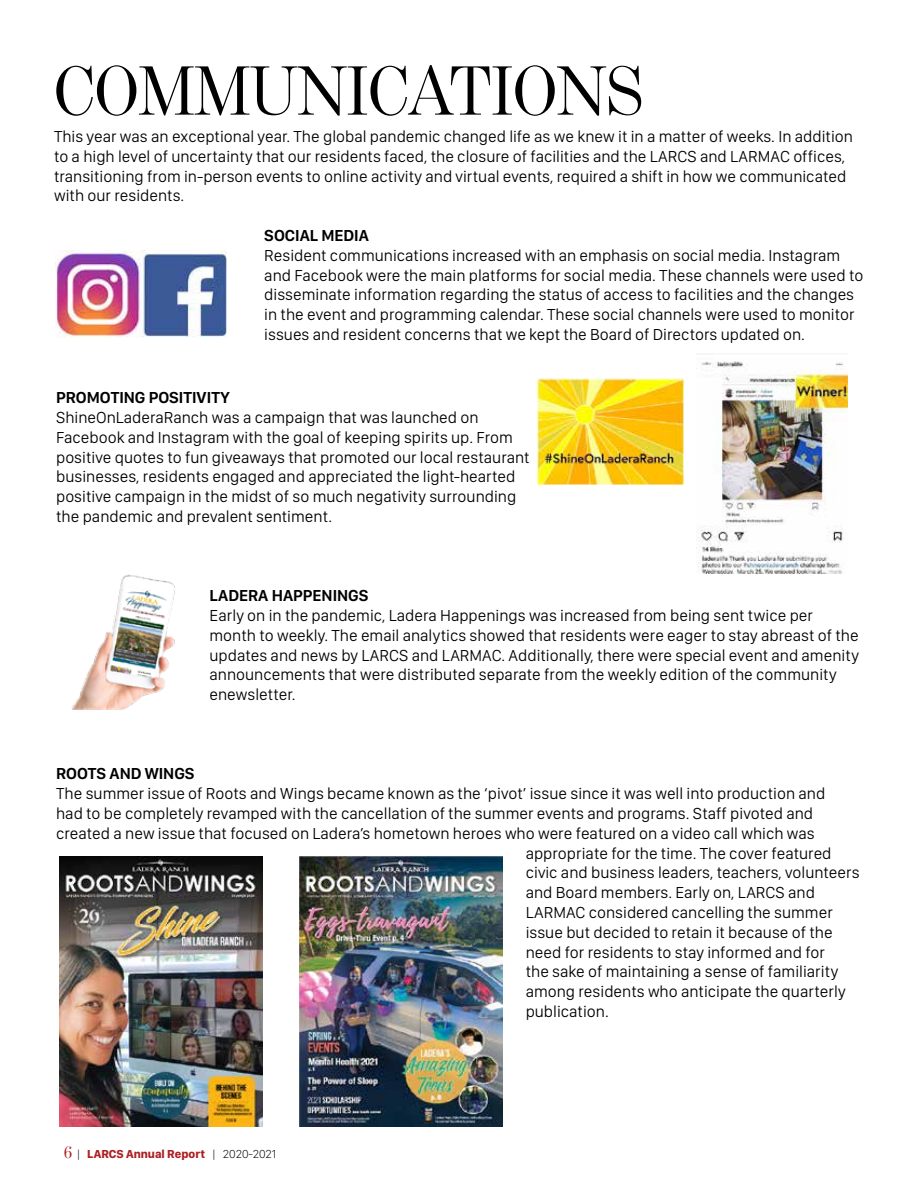
<style>
.page{position:relative;width:918px;height:1188px;background:#fff}
.page>*{position:absolute;margin:0;border:0;box-sizing:border-box;transform-origin:0 0}
.t1{font:70.5px "Benton Mod Disp";color:#000}
.t2{font:300 16.5px/19.8px "SF Compact Display";color:#000}
.t3{font:600 16.5px "SF Compact Display";color:#000}
.t4{font:700 12px "SF Compact Display";color:#ad1f23}
.s1{font-family:"Benton Mod Disp";font-weight:400;font-size:18px;color:#ae2025}
.s2{font-weight:100;color:#000}
</style>
<div class="page">
<img style="left:299px;top:856px;width:204px;height:271px">
<img style="left:56px;top:251px;width:171px;height:86px">
<img style="left:59px;top:856px;width:204px;height:271px">
<img style="left:537px;top:378px;width:147px;height:107px">
<img style="left:71px;top:574px;width:104px;height:135px">
<img style="left:696px;top:353px;width:152px;height:220px">
<h1 class="t1" style="left:54px;top:52px;width:591px">COMMUNICATIONS</h1>
<p class="t2" style="left:54px;top:126px;width:800px">This year was an exceptional year. The global pandemic changed life as we knew it in a matter of weeks. In addition to a high level of uncertainty that our residents faced, the closure of facilities and the LARCS and LARMAC offices, transitioning from in-person events to online activity and virtual events, required a shift in how we communicated with our residents.</p>
<p class="t3" style="left:264px;top:222px;width:106px">SOCIAL MEDIA</p>
<p class="t2" style="left:264px;top:245px;width:601px">Resident communications increased with an emphasis on social media. Instagram and Facebook were the main platforms for social media. These channels were used to disseminate information regarding the status of access to facilities and the changes in the event and programming calendar. These social channels were used to monitor issues and resident concerns that we kept the Board of Directors updated on.</p>
<p class="t3" style="left:56px;top:384px;width:175px">PROMOTING POSITIVITY</p>
<p class="t2" style="left:56px;top:407px;width:475px">ShineOnLaderaRanch was a campaign that was launched on Facebook and Instagram with the goal of keeping spirits up. From positive quotes to fun giveaways that promoted our local restaurant businesses, residents engaged and appreciated the light-hearted positive campaign in the midst of so much negativity surrounding the pandemic and prevalent sentiment.</p>
<p class="t3" style="left:210px;top:582px;width:160px">LADERA HAPPENINGS</p>
<p class="t2" style="left:210px;top:605px;width:651px">Early on in the pandemic, Ladera Happenings was increased from being sent twice per month to weekly. The email analytics showed that residents were eager to stay abreast of the updates and news by LARCS and LARMAC. Additionally, there were special event and amenity announcements that were distributed separate from the weekly edition of the community enewsletter.</p>
<p class="t3" style="left:56px;top:760px;width:140px">ROOTS AND WINGS</p>
<p class="t2" style="left:56px;top:784px;width:771px">The summer issue of Roots and Wings became known as the ‘pivot’ issue since it was well into production and</p>
<p class="t2" style="left:56px;top:803px;width:758px">had to be completely revamped with the cancellation of the summer events and programs. Staff pivoted and</p>
<p class="t2" style="left:56px;top:823px;width:760px">created a new issue that focused on Ladera’s hometown heroes who were featured on a video call which was</p>
<p class="t2" style="left:526px;top:843px;width:307px">appropriate for the time. The cover featured</p>
<p class="t2" style="left:526px;top:863px;width:335px">civic and business leaders, teachers, volunteers</p>
<p class="t2" style="left:526px;top:883px;width:291px">and Board members. Early on, LARCS and</p>
<p class="t2" style="left:526px;top:902px;width:309px">LARMAC considered cancelling the summer</p>
<p class="t2" style="left:526px;top:922px;width:309px">issue but decided to retain it because of the</p>
<p class="t2" style="left:526px;top:942px;width:301px">need for residents to stay informed and for</p>
<p class="t2" style="left:526px;top:962px;width:314px">the sake of maintaining a sense of familiarity</p>
<p class="t2" style="left:526px;top:982px;width:321px">among residents who anticipate the quarterly</p>
<p class="t2" style="left:526px;top:1001px;width:85px">publication.</p>
<p class="t4" style="left:64px;top:1143px;width:214px"><span class="s1">6</span> <span class="s2">|</span> LARCS Annual Report <span class="s2">| 2020-2021</span></p>
</div>
